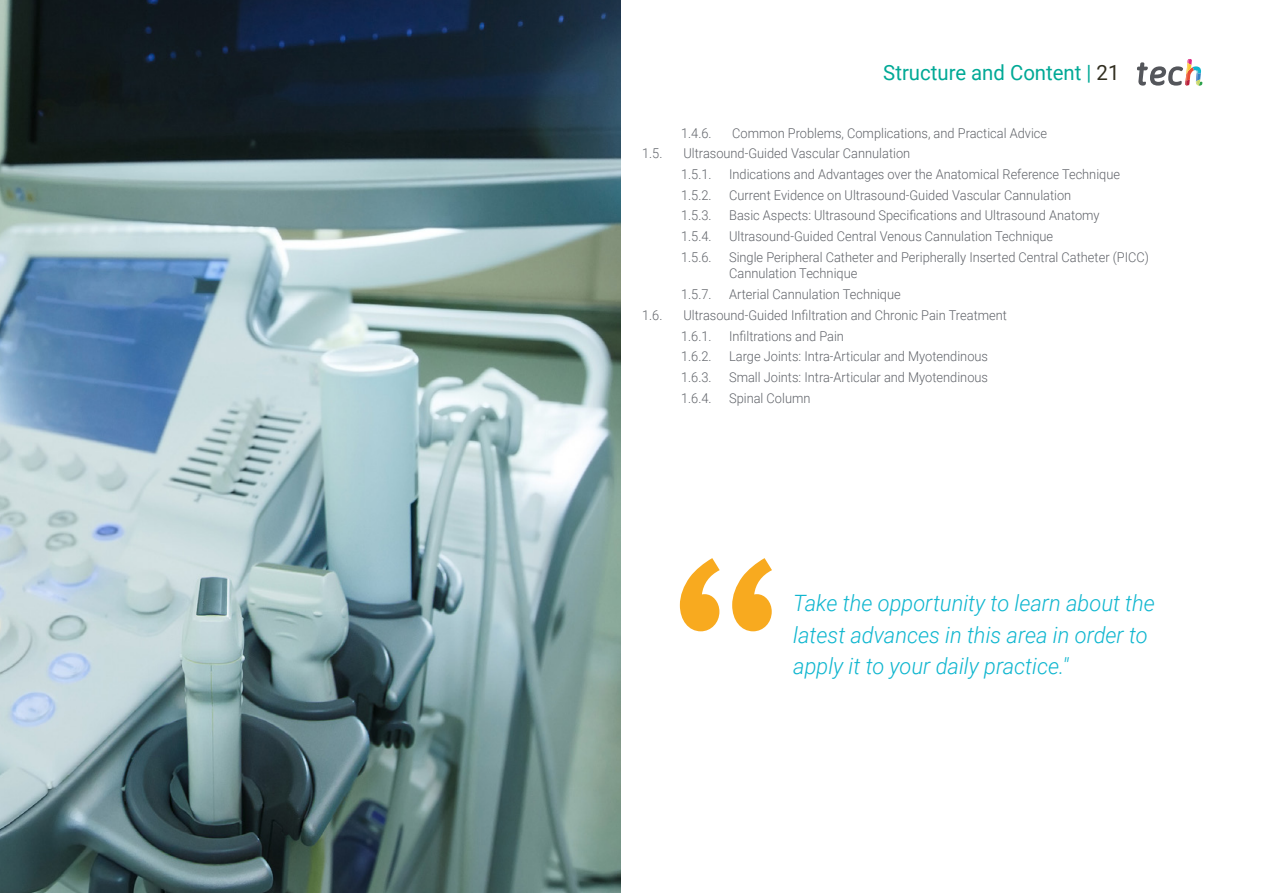
<style>
.page{position:relative;width:1263px;height:893px;background:#fff}
.page>*{position:absolute;margin:0;border:0;box-sizing:border-box;transform-origin:0 0}
.t1{font:italic 300 22.5px/31.5px "Roboto";color:#0fb6cf}
.t2{font:21px "Roboto";color:#00a996}
.t3{font:300 13.5px/20.7px "Roboto";color:#61646a;scale:.95 1}
.s1{color:#312e20}
</style>
<div class="page">
<img style="left:0;top:0;width:621px;height:893px">
<svg style="left:1137px;top:59px;width:65px;height:27px"></svg>
<svg style="left:680px;top:558px;width:92px;height:73px"></svg>
<h2 class="t2" style="left:883px;top:57px;width:238px">Structure and Content | <span class="s1">21</span></h2>
<p class="t3" style="left:681px;top:122px;width:34px">1.4.6.</p>
<p class="t3" style="left:732px;top:122px;width:333px">Common Problems, Complications, and Practical Advice</p>
<p class="t3" style="left:642px;top:142px;width:23px">1.5.</p>
<p class="t3" style="left:681px;top:142px;width:243px">Ultrasound-Guided Vascular Cannulation<br>1.5.1.</p>
<p class="t3" style="left:729px;top:163px;width:413px">Indications and Advantages over the Anatomical Reference Technique</p>
<p class="t3" style="left:681px;top:184px;width:34px">1.5.2.</p>
<p class="t3" style="left:729px;top:184px;width:362px">Current Evidence on Ultrasound-Guided Vascular Cannulation</p>
<p class="t3" style="left:681px;top:205px;width:34px">1.5.3.</p>
<p class="t3" style="left:729px;top:205px;width:391px">Basic Aspects: Ultrasound Specifications and Ultrasound Anatomy</p>
<p class="t3" style="left:681px;top:225px;width:34px">1.5.4.</p>
<p class="t3" style="left:729px;top:225px;width:343px">Ultrasound-Guided Central Venous Cannulation Technique</p>
<p class="t3" style="left:681px;top:246px;width:34px">1.5.6.</p>
<p class="t3" style="left:729px;top:248px;width:443px;line-height:16.5px">Single Peripheral Catheter and Peripherally Inserted Central Catheter (PICC)<br>Cannulation Technique</p>
<p class="t3" style="left:681px;top:283px;width:34px">1.5.7.</p>
<p class="t3" style="left:729px;top:283px;width:182px">Arterial Cannulation Technique</p>
<p class="t3" style="left:642px;top:304px;width:23px">1.6.</p>
<p class="t3" style="left:681px;top:304px;width:344px">Ultrasound-Guided Infiltration and Chronic Pain Treatment<br>1.6.1.</p>
<p class="t3" style="left:729px;top:325px;width:122px">Infiltrations and Pain</p>
<p class="t3" style="left:681px;top:346px;width:34px">1.6.2.</p>
<p class="t3" style="left:729px;top:346px;width:274px">Large Joints: Intra-Articular and Myotendinous</p>
<p class="t3" style="left:681px;top:366px;width:34px">1.6.3.</p>
<p class="t3" style="left:729px;top:366px;width:274px">Small Joints: Intra-Articular and Myotendinous</p>
<p class="t3" style="left:681px;top:387px;width:34px">1.6.4.</p>
<p class="t3" style="left:729px;top:387px;width:87px">Spinal Column</p>
<h1 class="t1" style="left:793px;top:587px;width:363px">Take the opportunity to learn about the latest advances in this area in order to apply it to your daily practice."</h1>
</div>
